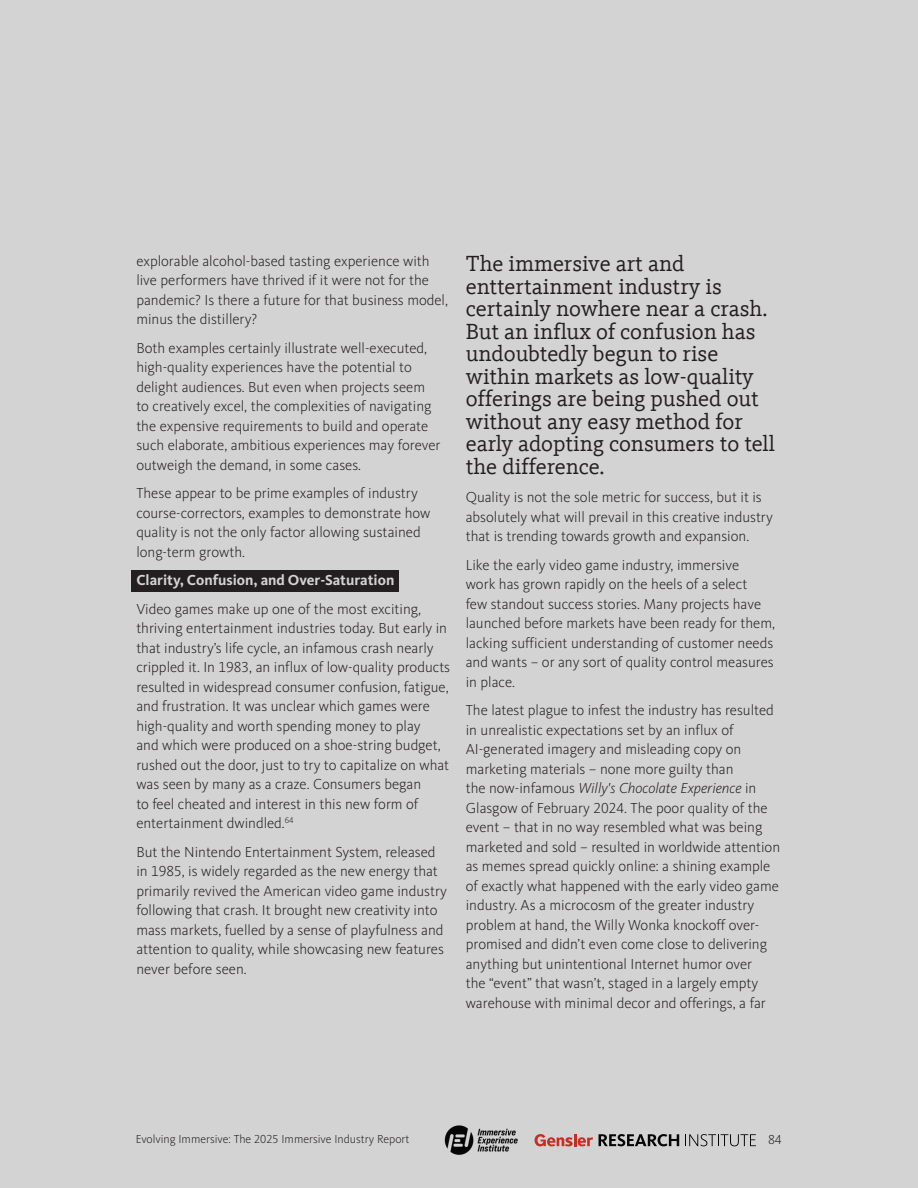
<style>
.page{position:relative;width:918px;height:1188px;background:#d3d3d3}
.page>*{position:absolute;margin:0;border:0;box-sizing:border-box;transform-origin:0 0}
.body_text{font:22.5px/22.5px "Kievit Slab Offc";color:#231f20}
.body_text-2{font:15px/19.5px "Kievit OT Light";color:#231f20}
.body_text-3{font:700 15px "Kievit OT";color:#fff}
.t1{font:13.5px "Kievit OT Light";color:#231f20}
.t2{font:12px "Kievit OT Light";color:#231f20}
.s1{font-style:italic}
</style>
<div class="page">
<p class="body_text-2" style="left:136px;top:251px;width:313px">explorable alcohol-based tasting experience with live performers have thrived if it were not for the pandemic? Is there a future for that business model, minus the distillery?</p>
<p class="body_text-2" style="left:136px;top:338px;width:306px">Both examples certainly illustrate well-executed, high-quality experiences have the potential to delight audiences. But even when projects seem to creatively excel, the complexities of navigating the expensive requirements to build and operate such elaborate, ambitious experiences may forever outweigh the demand, in some cases.</p>
<p class="body_text-2" style="left:136px;top:484px;width:296px">These appear to be prime examples of industry course-correctors, examples to demonstrate how quality is not the only factor allowing sustained long-term growth.</p>
<p class="body_text-3" style="left:136px;top:571px;width:260px">Clarity, Confusion, and Over-Saturation</p>
<p class="body_text-2" style="left:136px;top:599px;width:315px">Video games make up one of the most exciting, thriving entertainment industries today. But early in that industry’s life cycle, an infamous crash nearly crippled it. In 1983, an influx of low-quality products resulted in widespread consumer confusion, fatigue, and frustration. It was unclear which games were high-quality and worth spending money to play<br>and which were produced on a shoe-string budget, rushed out the door, just to try to capitalize on what was seen by many as a craze. Consumers began<br>to feel cheated and interest in this new form of entertainment dwindled.<sup>64</sup></p>
<p class="body_text-2" style="left:136px;top:842px;width:312px">But the Nintendo Entertainment System, released in 1985, is widely regarded as the new energy that primarily revived the American video game industry following that crash. It brought new creativity into mass markets, fuelled by a sense of playfulness and attention to quality, while showcasing new features never before seen.</p>
<p class="body_text" style="left:466px;top:253px;width:311px">The immersive art and enttertainment industry is certainly nowhere near a crash.<br>But an influx of confusion has undoubtedly begun to rise within markets as low-quality offerings are being pushed out without any easy method for early adopting consumers to tell the difference.</p>
<p class="body_text-2" style="left:466px;top:488px;width:309px">Quality is not the sole metric for success, but it is absolutely what will prevail in this creative industry that is trending towards growth and expansion.</p>
<p class="body_text-2" style="left:466px;top:555px;width:311px">Like the early video game industry, immersive<br>work has grown rapidly on the heels of a select<br>few standout success stories. Many projects have launched before markets have been ready for them, lacking sufficient understanding of customer needs and wants – or any sort of quality control measures in place.</p>
<p class="body_text-2" style="left:466px;top:701px;width:316px">The latest plague to infest the industry has resulted in unrealistic expectations set by an influx of AI-generated imagery and misleading copy on marketing materials – none more guilty than<br>the now-infamous <span class="s1">Willy's Chocolate Experience</span> in Glasgow of February 2024. The poor quality of the event – that in no way resembled what was being marketed and sold – resulted in worldwide attention as memes spread quickly online: a shining example of exactly what happened with the early video game industry. As a microcosm of the greater industry problem at hand, the Willy Wonka knockoff over&shy;promised and didn’t even come close to delivering anything but unintentional Internet humor over<br>the “event” that wasn’t, staged in a largely empty warehouse with minimal decor and offerings, a far</p>
<p class="t2" style="left:136px;top:1133px;width:275px">Evolving Immersive: The 2025 Immersive Industry Report</p>
<p class="t1" style="left:768px;top:1132px;width:15px">84</p>
</div>
